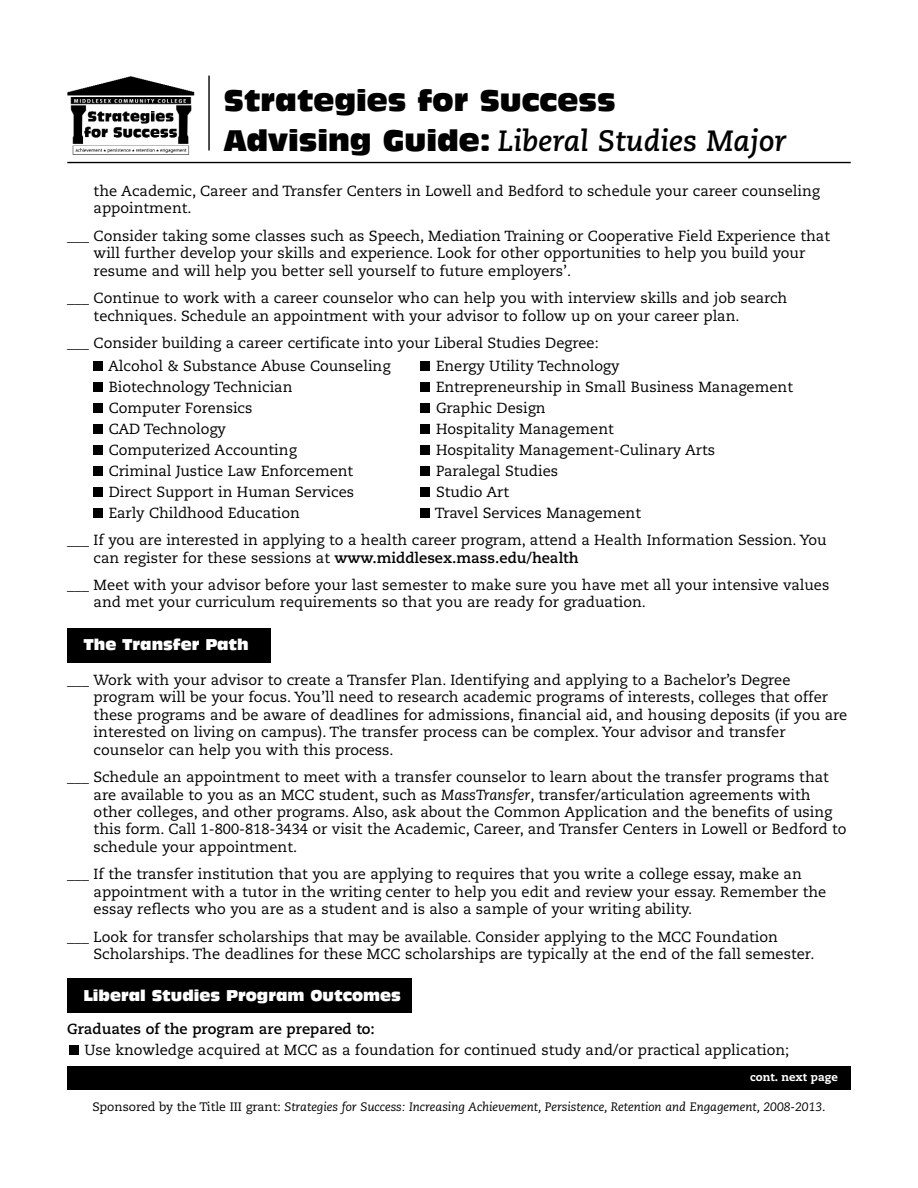
<style>
.page{position:relative;width:918px;height:1188px;background:#fff}
.page>*{position:absolute;margin:0;border:0;box-sizing:border-box;transform-origin:0 0}
.t1{font:italic 700 29.25px "Caecilia";color:#000}
.t2{font:27.9px "Incised 901 BT Compact";color:#000}
.t3{font:14.7px/17.4px "Caecilia";color:#000}
.t4{font:14.7px "Incised 901 BT Compact";color:#fff}
.t5{font:700 14.7px "Caecilia";color:#000}
.t6{font:italic 12.15px "Caecilia";color:#000}
.t7{font:800 11.25px "Caecilia";color:#fff}
.s1{font-family:"Incised 901 BT Compact";font-weight:400;font-style:normal;font-size:27.9px}
.s2{font-weight:700}
.s3{font-style:italic}
.s4{font-style:normal}
</style>
<div class="page">
<div style="left:67px;top:1066px;width:784px;height:23px;background:#000"></div>
<div style="left:67px;top:628px;width:203px;height:35px;background:#000"></div>
<hr style="left:67px;top:162px;width:784px;height:1px;background:#000">
<img style="left:67px;top:76px;width:128px;height:79px">
<hr style="left:208px;top:76px;width:2px;height:75px;background:#000">
<div style="left:67px;top:978px;width:345px;height:35px;background:#000"></div>
<div style="left:69px;top:1045px;width:10px;height:10px;background:#000"></div>
<div style="left:420px;top:508px;width:10px;height:10px;background:#000"></div>
<div style="left:420px;top:487px;width:10px;height:10px;background:#000"></div>
<div style="left:420px;top:466px;width:10px;height:10px;background:#000"></div>
<div style="left:420px;top:445px;width:10px;height:10px;background:#000"></div>
<div style="left:420px;top:424px;width:10px;height:10px;background:#000"></div>
<div style="left:420px;top:403px;width:10px;height:10px;background:#000"></div>
<div style="left:420px;top:382px;width:10px;height:10px;background:#000"></div>
<div style="left:420px;top:361px;width:10px;height:10px;background:#000"></div>
<div style="left:93px;top:508px;width:10px;height:10px;background:#000"></div>
<div style="left:93px;top:487px;width:10px;height:10px;background:#000"></div>
<div style="left:93px;top:466px;width:10px;height:10px;background:#000"></div>
<div style="left:93px;top:445px;width:10px;height:10px;background:#000"></div>
<div style="left:93px;top:424px;width:10px;height:10px;background:#000"></div>
<div style="left:93px;top:403px;width:10px;height:10px;background:#000"></div>
<div style="left:93px;top:382px;width:10px;height:10px;background:#000"></div>
<div style="left:93px;top:361px;width:10px;height:10px;background:#000"></div>
<h2 class="t2" style="left:224px;top:89px;width:393px">Strategies for Success</h2>
<h1 class="t1" style="left:224px;top:128px;width:564px"><span class="s1">Advising Guide:</span> Liberal Studies Major</h1>
<p class="t3" style="left:94px;top:183px;width:728px">the Academic, Career and Transfer Centers in Lowell and Bedford to schedule your career counseling appointment.</p>
<p class="t3" style="left:94px;top:228px;width:738px;text-indent:-26px">___ Consider taking some classes such as Speech, Mediation Training or Cooperative Field Experience that will further develop your skills and experience. Look for other opportunities to help you build your resume and will help you better sell yourself to future employers’.</p>
<p class="t3" style="left:94px;top:291px;width:695px;text-indent:-26px">___ Continue to work with a career counselor who can help you with interview skills and job search techniques. Schedule an appointment with your advisor to follow up on your career plan.</p>
<p class="t3" style="left:108px;top:333px;width:492px;line-height:23px;text-indent:-41px">___ Consider building a career certificate into your Liberal Studies Degree:<br>Alcohol &amp; Substance Abuse Counseling</p>
<p class="t3" style="left:436px;top:358px;width:185px">Energy Utility Technology</p>
<p class="t3" style="left:109px;top:379px;width:185px">Biotechnology Technician</p>
<p class="t3" style="left:436px;top:379px;width:359px">Entrepreneurship in Small Business Management</p>
<p class="t3" style="left:109px;top:400px;width:145px">Computer Forensics</p>
<p class="t3" style="left:436px;top:400px;width:111px">Graphic Design</p>
<p class="t3" style="left:109px;top:421px;width:119px">CAD Technology</p>
<p class="t3" style="left:436px;top:421px;width:179px">Hospitality Management</p>
<p class="t3" style="left:109px;top:442px;width:190px">Computerized Accounting</p>
<p class="t3" style="left:436px;top:442px;width:281px">Hospitality Management-Culinary Arts</p>
<p class="t3" style="left:109px;top:463px;width:246px">Criminal Justice Law Enforcement</p>
<p class="t3" style="left:436px;top:463px;width:124px">Paralegal Studies</p>
<p class="t3" style="left:109px;top:484px;width:247px">Direct Support in Human Services</p>
<p class="t3" style="left:436px;top:484px;width:75px">Studio Art</p>
<p class="t3" style="left:109px;top:505px;width:193px">Early Childhood Education</p>
<p class="t3" style="left:67px;top:500px;width:761px;line-height:27.5px;text-indent:368px">Travel Services Management<br>___ If you are interested in applying to a health career program, attend a Health Information Session. You</p>
<p class="t3" style="left:67px;top:545px;width:764px;line-height:27.5px;text-indent:26px">can register for these sessions at <span class="s2">www.middlesex.mass.edu/health<br></span>___ Meet with your advisor before your last semester to make sure you have met all your intensive values</p>
<p class="t3" style="left:94px;top:595px;width:554px">and met your curriculum requirements so that you are ready for graduation.</p>
<p class="t4" style="left:83px;top:639px;width:167px">The Transfer Path</p>
<p class="t3" style="left:94px;top:672px;width:755px;text-indent:-26px">___ Work with your advisor to create a Transfer Plan. Identifying and applying to a Bachelor’s Degree program will be your focus. You’ll need to research academic programs of interests, colleges that offer these programs and be aware of deadlines for admissions, financial aid, and housing deposits (if you are interested on living on campus). The transfer process can be complex. Your advisor and transfer counselor can help you with this process.</p>
<p class="t3" style="left:94px;top:770px;width:754px;text-indent:-26px">___ Schedule an appointment to meet with a transfer counselor to learn about the transfer programs that are available to you as an MCC student, such as <span class="s3">MassTransfer</span>, transfer/articulation agreements with other colleges, and other programs. Also, ask about the Common Application and the benefits of using this form. Call 1-800-818-3434 or visit the Academic, Career, and Transfer Centers in Lowell or Bedford to schedule your appointment.</p>
<p class="t3" style="left:94px;top:867px;width:734px;text-indent:-26px">___ If the transfer institution that you are applying to requires that you write a college essay, make an appointment with a tutor in the writing center to help you edit and review your essay. Remember the essay reflects who you are as a student and is also a sample of your writing ability.</p>
<p class="t3" style="left:94px;top:929px;width:722px;text-indent:-26px">___ Look for transfer scholarships that may be available. Consider applying to the MCC Foundation<br>Scholarships. The deadlines for these MCC scholarships are typically at the end of the fall semester.</p>
<p class="t4" style="left:83px;top:990px;width:319px">Liberal Studies Program Outcomes</p>
<p class="t5" style="left:67px;top:1023px;width:309px">Graduates of the program are prepared to:</p>
<p class="t3" style="left:84px;top:1043px;width:706px">Use knowledge acquired at MCC as a foundation for continued study and/or practical application;</p>
<p class="t7" style="left:750px;top:1072px;width:89px">cont. next page</p>
<p class="t6" style="left:92px;top:1102px;width:735px"><span class="s4">Sponsored by the Title III grant:</span> Strategies for Success: Increasing Achievement, Persistence, Retention and Engagement, 2008-2013<span class="s4">.</span></p>
</div>
